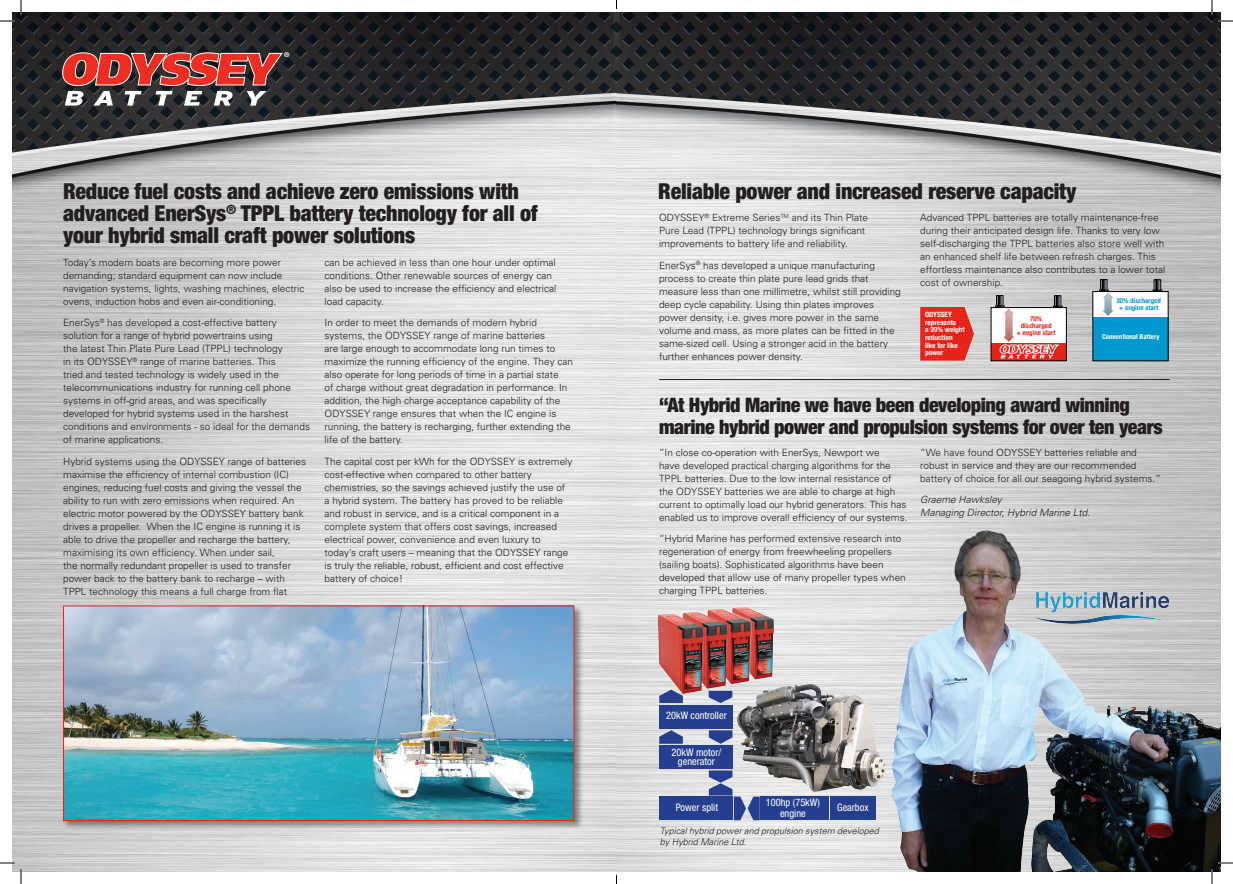
<style>
.page{position:relative;width:1233px;height:884px;background:#fff}
.page>*{position:absolute;margin:0;border:0;box-sizing:border-box;transform-origin:0 0}
.t1{font:900 condensed 22px/22px "Helvetica Neue LT";letter-spacing:-.01em;color:#231f20}
.t2{font:900 condensed 20px/22px "Helvetica Neue LT";letter-spacing:-.02em;color:#231f20}
.t3{font:condensed 10.4px/9.6px "Helvetica Neue LT";color:#fff;text-align:center}
.t4{font:300 10px/13px "Univers";color:#231f20}
.t5{font:italic 300 10px/13px "Univers";color:#231f20}
.t6{font:italic 300 9px/11px "Univers";color:#231f20}
.t7{font:700 condensed 7.2px/7.6px "Helvetica Neue";color:#fff}
.t8{font:700 condensed 6.8px/7.2px "Helvetica Neue";color:#e72419;text-align:center}
.t9{font:700 condensed 6.8px/7.2px "Helvetica Neue";color:#0098ce;text-align:center}
.t10{font:700 condensed 6.8px "Helvetica Neue";color:#fff}
.t11{font:700 6.6px "Helvetica Neue";color:#fff}
.t12{font:700 1.7px "Helvetica Neue";color:#fff}
</style>
<div class="page">
<img style="left:12px;top:12px;width:1208px;height:859px">
<svg style="left:61px;top:51px;width:225px;height:55px;background:#92504d"></svg>
<img style="left:863px;top:525px;width:357px;height:346px">
<div style="left:62px;top:604px;width:522px;height:226px;background:#231f20;opacity:.5"></div>
<img style="left:65px;top:607px;width:507px;height:212px">
<div style="left:63px;top:605px;width:511px;height:216px;border:1px solid #e72419"></div>
<img style="left:1032px;top:590px;width:140px;height:35px">
<svg style="left:709px;top:730px;width:23px;height:14px"></svg>
<div style="left:830px;top:797px;width:45px;height:23px;background:#253f8e"></div>
<div style="left:659px;top:705px;width:73px;height:23px;background:#253f8e"></div>
<div style="left:659px;top:745px;width:73px;height:24px;background:#253f8e"></div>
<div style="left:730px;top:606px;width:45px;height:75px;background:#fff;opacity:.75"></div>
<img style="left:752px;top:607px;width:22px;height:72px">
<div style="left:706px;top:607px;width:46px;height:79px;background:#fff;opacity:.75"></div>
<img style="left:707px;top:609px;width:44px;height:75px">
<img style="left:683px;top:612px;width:44px;height:77px">
<img style="left:658px;top:614px;width:45px;height:80px">
<div style="left:660px;top:797px;width:73px;height:23px;background:#253f8e"></div>
<div style="left:760px;top:797px;width:69px;height:23px;background:#253f8e"></div>
<svg style="left:709px;top:770px;width:50px;height:50px"></svg>
<img style="left:737px;top:685px;width:147px;height:108px">
<svg style="left:659px;top:690px;width:24px;height:13px"></svg>
<svg style="left:708px;top:691px;width:24px;height:12px"></svg>
<svg style="left:659px;top:730px;width:24px;height:14px"></svg>
<div style="left:991px;top:308px;width:75px;height:38px;background:#fff"></div>
<svg style="left:992px;top:343px;width:72px;height:16px"></svg>
<div style="left:1093px;top:292px;width:74px;height:26px;background:#fff"></div>
<svg style="left:920px;top:307px;width:54px;height:54px;background:#e5352b"></svg>
<div style="left:996px;top:295px;width:7px;height:12px;border:1px solid #000001"></div>
<div style="left:1054px;top:295px;width:7px;height:12px;border:1px solid #000001"></div>
<div style="left:1100px;top:279px;width:7px;height:12px;border:1px solid #000001"></div>
<div style="left:1153px;top:279px;width:8px;height:12px;border:1px solid #000001"></div>
<svg style="left:1152px;top:280px;width:10px;height:11px"></svg>
<div style="left:1093px;top:317px;width:75px;height:44px;background:#0098ce"></div>
<svg style="left:1099px;top:280px;width:14px;height:36px"></svg>
<svg style="left:995px;top:296px;width:67px;height:62px"></svg>
<hr style="left:659px;top:379px;width:510px;height:1px;background:#231f20">
<svg style="left:1218px;top:20px;width:15px;height:2px"></svg>
<svg style="left:1218px;top:862px;width:15px;height:2px"></svg>
<svg style="left:0;top:0;width:22px;height:22px"></svg>
<svg style="left:0;top:862px;width:22px;height:22px"></svg>
<svg style="left:1211px;top:0;width:1px;height:15px"></svg>
<svg style="left:1211px;top:869px;width:1px;height:15px"></svg>
<p class="t11" style="left:284px;top:49px;width:7px">®</p>
<p class="t1" style="left:63px;top:180px;width:476px">Reduce fuel costs and achieve zero emissions with advanced EnerSys<sup>®</sup> TPPL battery technology for all of your hybrid small craft power solutions</p>
<p class="t4" style="left:63px;top:255px;width:243px">Today’s modern boats are becoming more power demanding; standard equipment can now include navigation systems, lights, washing machines, electric ovens, induction hobs and even air-conditioning.</p>
<p class="t4" style="left:63px;top:316px;width:248px">EnerSys<sup>®</sup> has developed a cost-effective battery solution for a range of hybrid powertrains using<br>the latest Thin Plate Pure Lead (TPPL) technology<br>in its ODYSSEY<sup>®</sup> range of marine batteries. This<br>tried and tested technology is widely used in the telecommunications industry for running cell phone systems in off-grid areas, and was specifically developed for hybrid systems used in the harshest conditions and environments - so ideal for the demands of marine applications.</p>
<p class="t4" style="left:63px;top:454px;width:244px">Hybrid systems using the ODYSSEY range of batteries maximise the efficiency of internal combustion (IC) engines, reducing fuel costs and giving the vessel the ability to run with zero emissions when required. An electric motor powered by the ODYSSEY battery bank drives a propeller. When the IC engine is running it is able to drive the propeller and recharge the battery, maximising its own efficiency. When under sail,<br>the normally redundant propeller is used to transfer power back to the battery bank to recharge – with TPPL technology this means a full charge from flat</p>
<p class="t4" style="left:324px;top:255px;width:233px">can be achieved in less than one hour under optimal conditions. Other renewable sources of energy can also be used to increase the efficiency and electrical load capacity.</p>
<p class="t4" style="left:324px;top:316px;width:250px">In order to meet the demands of modern hybrid systems, the ODYSSEY range of marine batteries<br>are large enough to accommodate long run times to maximize the running efficiency of the engine. They can also operate for long periods of time in a partial state<br>of charge without great degradation in performance. In addition, the high charge acceptance capability of the ODYSSEY range ensures that when the IC engine is running, the battery is recharging, further extending the life of the battery.</p>
<p class="t4" style="left:324px;top:454px;width:249px">The capital cost per kWh for the ODYSSEY is extremely cost-effective when compared to other battery chemistries, so the savings achieved justify the use of a hybrid system. The battery has proved to be reliable and robust in service, and is a critical component in a complete system that offers cost savings, increased electrical power, convenience and even luxury to today’s craft users – meaning that the ODYSSEY range is truly the reliable, robust, efficient and cost effective battery of choice!</p>
<p class="t1" style="left:658px;top:180px;width:419px">Reliable power and increased reserve capacity</p>
<p class="t4" style="left:659px;top:211px;width:210px">ODYSSEY<sup>®</sup> Extreme Series<sup>TM</sup> and its Thin Plate<br>Pure Lead (TPPL) technology brings significant improvements to battery life and reliability.</p>
<p class="t4" style="left:659px;top:258px;width:243px">EnerSys<sup>®</sup> has developed a unique manufacturing process to create thin plate pure lead grids that measure less than one millimetre, whilst still providing deep cycle capability. Using thin plates improves power density, i.e. gives more power in the same volume and mass, as more plates can be fitted in the same-sized cell. Using a stronger acid in the battery further enhances power density.</p>
<p class="t4" style="left:920px;top:211px;width:247px">Advanced TPPL batteries are totally maintenance-free during their anticipated design life. Thanks to very low self-discharging the TPPL batteries also store well with an enhanced shelf life between refresh charges. This effortless maintenance also contributes to a lower total cost of ownership.</p>
<p class="t7" style="left:925px;top:310px;width:41px">ODYSSEY represents<br>a 20% weight reduction like for like power</p>
<p class="t8" style="left:1016px;top:314px;width:40px">70% discharged<br>+ engine start</p>
<p class="t12" style="left:1058px;top:344px;width:3px">®</p>
<p class="t9" style="left:1116px;top:297px;width:46px">30% discharged + engine start</p>
<p class="t10" style="left:1102px;top:330px;width:59px">Conventional Battery</p>
<p class="t2" style="left:659px;top:394px;width:505px">“At Hybrid Marine we have been developing award winning marine hybrid power and propulsion systems for over ten years</p>
<p class="t4" style="left:659px;top:445px;width:250px">“In close co-operation with EnerSys, Newport we<br>have developed practical charging algorithms for the TPPL batteries. Due to the low internal resistance of the ODYSSEY batteries we are able to charge at high current to optimally load our hybrid generators. This has enabled us to improve overall efficiency of our systems.</p>
<p class="t4" style="left:659px;top:532px;width:248px">“Hybrid Marine has performed extensive research into regeneration of energy from freewheeling propellers (sailing boats). Sophisticated algorithms have been developed that allow use of many propeller types when charging TPPL batteries.</p>
<p class="t4" style="left:920px;top:445px;width:242px">“We have found ODYSSEY batteries reliable and robust in service and they are our recommended battery of choice for all our seagoing hybrid systems.”</p>
<p class="t5" style="left:920px;top:493px;width:171px">Graeme Hawksley<br>Managing Director, Hybrid Marine Ltd.</p>
<p class="t3" style="left:666px;top:710px;width:62px">20kW controller</p>
<p class="t3" style="left:671px;top:747px;width:51px">20kW motor/ generator</p>
<p class="t3" style="left:675px;top:803px;width:44px">Power split</p>
<p class="t3" style="left:766px;top:797px;width:56px;line-height:10.4px">100hp (75kW) engine</p>
<p class="t3" style="left:837px;top:802px;width:33px">Gearbox</p>
<p class="t6" style="left:660px;top:825px;width:220px">Typical hybrid power and propulsion system developed by Hybrid Marine Ltd.</p>
</div>
